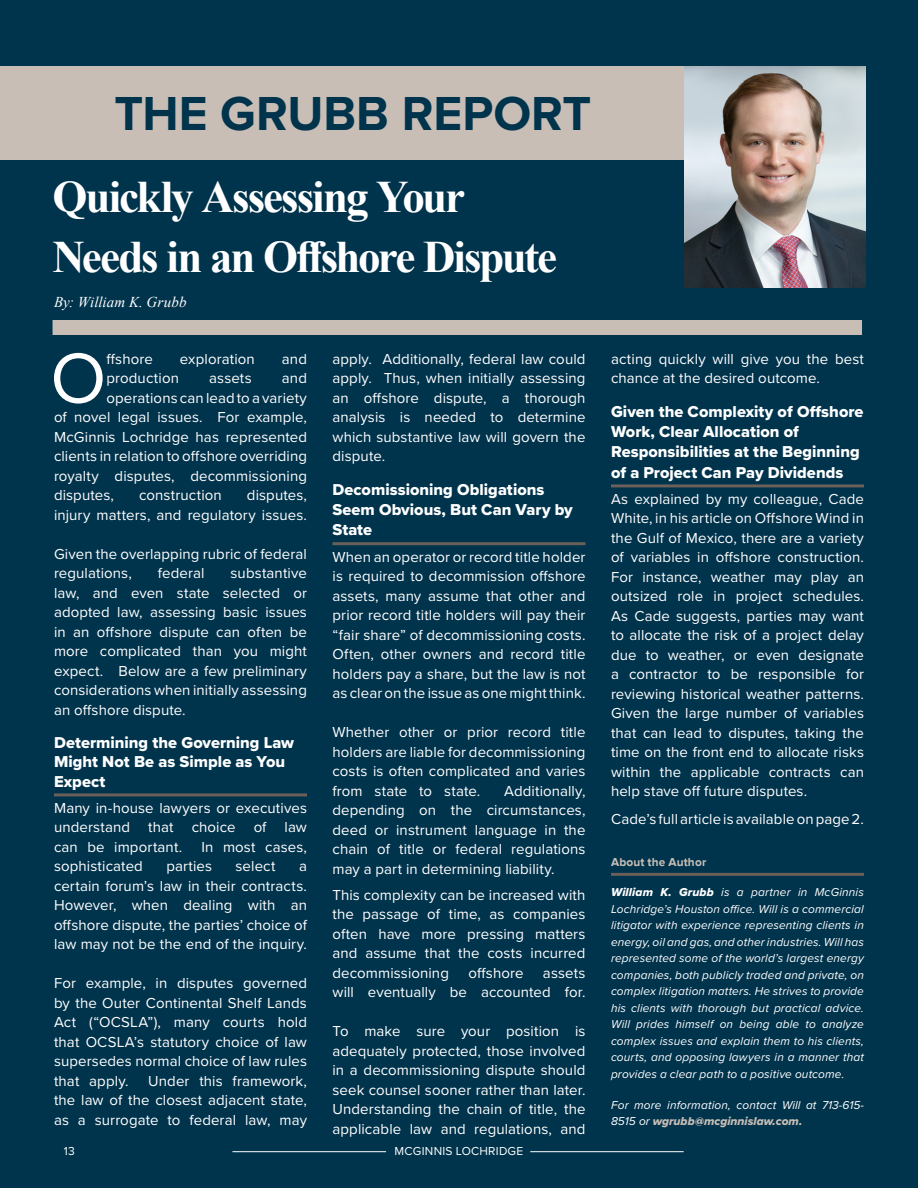
<style>
.page{position:relative;width:918px;height:1188px;background:#00334c}
.page>*{position:absolute;margin:0;border:0;box-sizing:border-box;transform-origin:0 0}
.Body_Text__align_left{font:73.5px "Proxima Nova";color:#fff}
.Large_Text_48pt{font:700 49.5px "Proxima Nova";color:#00334c}
.H1__align_left{font:700 45px/60px "Times New Roman";letter-spacing:-.045em;color:#fff}
.Subtitle__align_left_w_rule{font:16.35px/20.2px "Proxima Nova Extrabld";letter-spacing:.005em;color:#fff}
.Body_Text__align_left-2{font:15px/19.5px "Proxima Nova";letter-spacing:.005em;color:#fff;text-align:justify}
.Highlight_Text__align_left{font:italic 15px "Times New Roman";letter-spacing:.005em;color:#fff}
.t1{font:12px "Proxima Nova";letter-spacing:.02em;color:#fff}
.H1__align_left-2{font:italic 11.85px/16.5px "Proxima Nova";letter-spacing:.01em;color:#fff;text-align:justify}
.Subtitle__align_left_w_rule-2{font:700 11.85px "Proxima Nova A";letter-spacing:.015em;color:#c8beb6}
.s1{font-family:"Proxima Nova Extrabld It";font-style:normal}
.s2{font-family:"Proxima Nova Extrabld It";font-style:normal;color:#c8beb6}
</style>
<div class="page">
<div style="left:0;top:67px;width:826px;height:93px;background:#c8beb6"></div>
<img style="left:685px;top:67px;width:180px;height:221px">
<hr style="left:54px;top:793px;width:253px;height:3px;background:#6a6058">
<hr style="left:333px;top:542px;width:252px;height:3px;background:#6a6058">
<hr style="left:611px;top:484px;width:253px;height:3px;background:#6a6058">
<hr style="left:611px;top:873px;width:253px;height:3px;background:#6a6058">
<div style="left:53px;top:320px;width:809px;height:15px;background:#c8beb6"></div>
<hr style="left:530px;top:1151px;width:154px;height:1px;background:#fff">
<hr style="left:232px;top:1151px;width:154px;height:1px;background:#fff">
<p class="Large_Text_48pt" style="left:115px;top:76px;width:478px">THE GRUBB REPORT</p>
<p class="H1__align_left" style="left:53px;top:165px;width:506px">Quickly Assessing Your<br>Needs in an Offshore Dispute</p>
<p class="Highlight_Text__align_left" style="left:54px;top:291px;width:134px">By: William K. Grubb</p>
<p class="Body_Text__align_left" style="left:50px;top:323px;width:58px">O</p>
<p class="Body_Text__align_left-2" style="left:106px;top:348px;width:48px">ffshore</p>
<p class="Body_Text__align_left-2" style="left:180px;top:348px;width:76px">exploration</p>
<p class="Body_Text__align_left-2" style="left:282px;top:348px;width:27px">and</p>
<p class="Body_Text__align_left-2" style="left:106px;top:368px;width:74px">production</p>
<p class="Body_Text__align_left-2" style="left:209px;top:368px;width:44px">assets</p>
<p class="Body_Text__align_left-2" style="left:282px;top:368px;width:27px">and</p>
<p class="Body_Text__align_left-2" style="left:106px;top:387px;width:202px">operations can lead to a variety</p>
<p class="Body_Text__align_left-2" style="left:54px;top:407px;width:255px">of novel legal issues. For example,</p>
<p class="Body_Text__align_left-2" style="left:54px;top:426px;width:254px">McGinnis Lochridge has represented</p>
<p class="Body_Text__align_left-2" style="left:54px;top:446px;width:255px">clients in relation to offshore overriding</p>
<p class="Body_Text__align_left-2" style="left:54px;top:465px;width:255px">royalty disputes, decommissioning</p>
<p class="Body_Text__align_left-2" style="left:54px;top:485px;width:62px">disputes,</p>
<p class="Body_Text__align_left-2" style="left:139px;top:485px;width:84px">construction</p>
<p class="Body_Text__align_left-2" style="left:54px;top:485px;width:254px;text-align:right">disputes,<br>injury matters, and regulatory issues.</p>
<p class="Body_Text__align_left-2" style="left:54px;top:543px;width:254px">Given the overlapping rubric of federal regulations,</p>
<p class="Body_Text__align_left-2" style="left:158px;top:563px;width:48px">federal</p>
<p class="Body_Text__align_left-2" style="left:54px;top:563px;width:254px;text-indent:177px">substantive law, and even state selected or adopted law, assessing basic issues in an offshore dispute can often be more complicated than you might expect. Below are a few preliminary considerations when initially assessing an offshore dispute.</p>
<p class="Subtitle__align_left_w_rule" style="left:54px;top:732px;width:242px;line-height:19.5px">Determining the Governing Law<br>Might Not Be as Simple as You<br>Expect</p>
<p class="Body_Text__align_left-2" style="left:54px;top:798px;width:254px">Many in-house lawyers or executives understand that choice of law can be important.</p>
<p class="Body_Text__align_left-2" style="left:201px;top:837px;width:107px">In most cases,</p>
<p class="Body_Text__align_left-2" style="left:54px;top:856px;width:90px">sophisticated</p>
<p class="Body_Text__align_left-2" style="left:166px;top:856px;width:47px">parties</p>
<p class="Body_Text__align_left-2" style="left:236px;top:856px;width:42px">select</p>
<p class="Body_Text__align_left-2" style="left:54px;top:856px;width:255px;text-indent:245px">a certain forum’s law in their contracts.<br>However, when dealing with an offshore dispute, the parties’ choice of law may not be the end of the inquiry.</p>
<p class="Body_Text__align_left-2" style="left:54px;top:973px;width:255px">For example, in disputes governed by the Outer Continental Shelf Lands Act (“OCSLA”), many courts hold that OCSLA’s statutory choice of law supersedes normal choice of law rules that apply.</p>
<p class="Body_Text__align_left-2" style="left:54px;top:1071px;width:255px;text-indent:94px">Under this framework, the law of the closest adjacent state, as a surrogate to federal law, may</p>
<p class="Body_Text__align_left-2" style="left:333px;top:348px;width:255px">apply. Additionally, federal law could apply. Thus, when initially assessing an offshore dispute, a thorough analysis is needed to determine which substantive law will govern the dispute.</p>
<p class="Subtitle__align_left_w_rule" style="left:333px;top:479px;width:242px">Decomissioning Obligations<br>Seem Obvious, But Can Vary by<br>State</p>
<p class="Body_Text__align_left-2" style="left:333px;top:546px;width:255px">When an operator or record title holder is required to decommission offshore assets, many assume that other and prior record title holders will pay their “fair share” of decommissioning costs.<br>Often, other owners and record title holders pay a share, but the law is not as clear on the issue as one might think.</p>
<p class="Body_Text__align_left-2" style="left:333px;top:722px;width:254px">Whether other or prior record title holders are liable for decommissioning costs is often complicated and varies from state to state.</p>
<p class="Body_Text__align_left-2" style="left:333px;top:780px;width:254px;text-indent:172px">Additionally, depending on the circumstances, deed or instrument language in the chain of title or federal regulations may a part in determining liability.</p>
<p class="Body_Text__align_left-2" style="left:333px;top:885px;width:255px">This complexity can be increased with the passage of time, as companies often have more pressing matters and assume that the costs incurred decommissioning</p>
<p class="Body_Text__align_left-2" style="left:468px;top:963px;width:56px">offshore</p>
<p class="Body_Text__align_left-2" style="left:333px;top:963px;width:255px;text-align:right">assets<br>will eventually be accounted for.</p>
<p class="Body_Text__align_left-2" style="left:333px;top:1021px;width:255px">To make sure your position is adequately protected, those involved in a decommissioning dispute should seek counsel sooner rather than later.<br>Understanding the chain of title, the applicable law and regulations, and</p>
<p class="t1" style="left:64px;top:1142px;width:12px">13</p>
<p class="t1" style="left:395px;top:1142px;width:130px">MCGINNIS LOCHRIDGE</p>
<p class="Body_Text__align_left-2" style="left:611px;top:348px;width:255px">acting quickly will give you the best chance at the desired outcome.</p>
<p class="Subtitle__align_left_w_rule" style="left:611px;top:401px;width:254px">Given the Complexity of Offshore<br>Work, Clear Allocation of<br>Responsibilities at the Beginning of a Project Can Pay Dividends</p>
<p class="Body_Text__align_left-2" style="left:611px;top:489px;width:255px">As explained by my colleague, Cade White, in his article on Offshore Wind in the Gulf of Mexico, there are a variety of variables in offshore construction.<br>For instance, weather may play an outsized role in project schedules.<br>As Cade suggests, parties may want to allocate the risk of a project delay due to weather, or even designate a contractor to be responsible for reviewing historical weather patterns.<br>Given the large number of variables that can lead to disputes, taking the time on the front end to allocate risks within the applicable contracts can help stave off future disputes.</p>
<p class="Body_Text__align_left-2" style="left:611px;top:809px;width:254px">Cade’s full article is available on page 2.</p>
<p class="Subtitle__align_left_w_rule-2" style="left:611px;top:855px;width:97px">About the Author</p>
<p class="H1__align_left-2" style="left:611px;top:883px;width:255px"><span class="s1">William K. Grubb</span> is a partner in McGinnis Lochridge’s Houston office. Will is a commercial litigator with experience representing clients in energy, oil and gas, and other industries. Will has represented some of the world’s largest energy companies, both publicly traded and private, on complex litigation matters. He strives to provide his clients with thorough but practical advice.<br>Will prides himself on being able to analyze complex issues and explain them to his clients, courts, and opposing lawyers in a manner that provides a clear path to a positive outcome.</p>
<p class="H1__align_left-2" style="left:611px;top:1096px;width:255px">For more information, contact Will at 713-615-<br>8515 or <span class="s2">wgrubb@mcginnislaw.com.</span></p>
</div>
